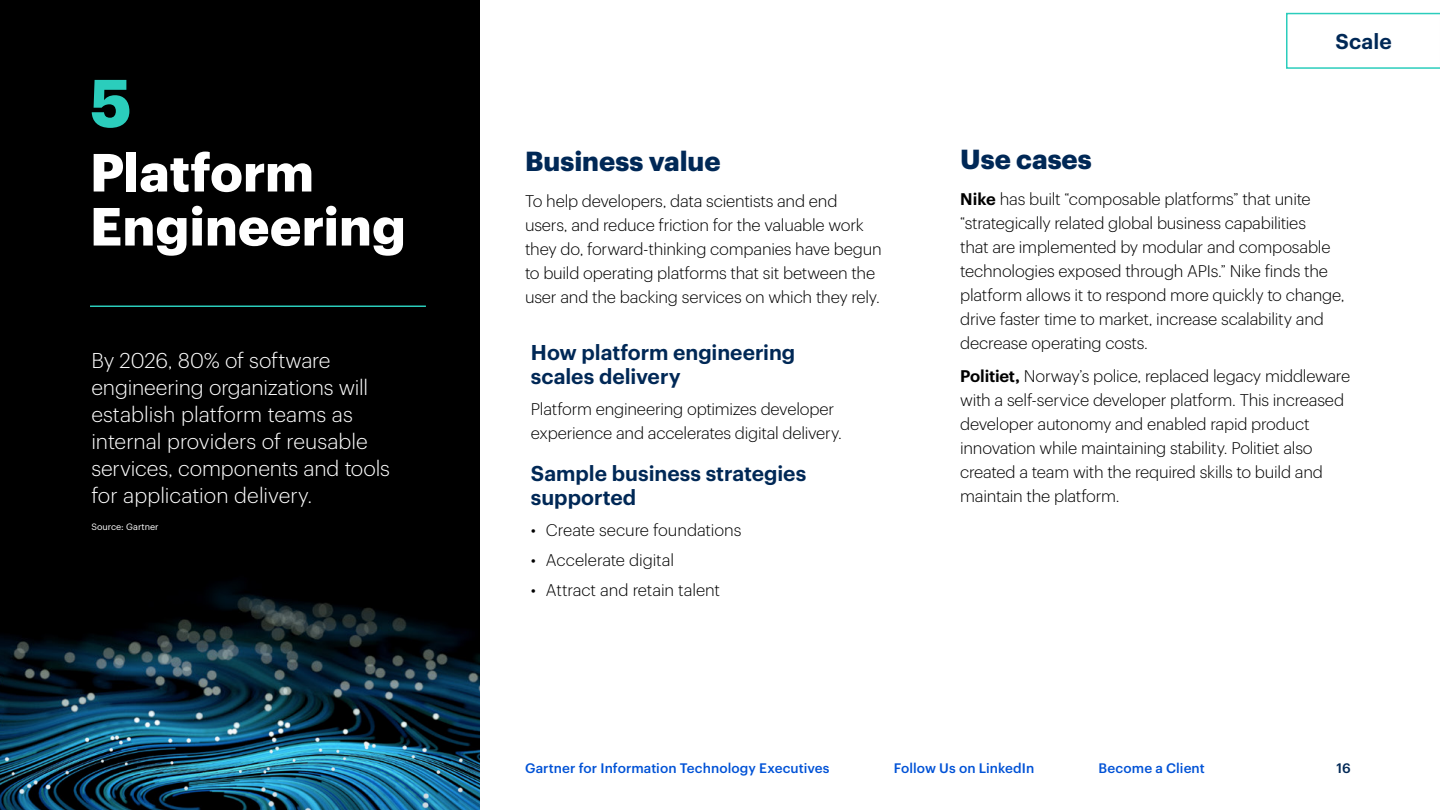
<style>
.page{position:relative;width:1440px;height:810px;background:#fff}
.page>*{position:absolute;margin:0;border:0;box-sizing:border-box;transform-origin:0 0}
.t1{font:700 66px "Graphik";color:#2bcdbc}
.t2{font:700 52.5px/54px "Graphik";letter-spacing:.005em;color:#fff}
.t3{font:700 27px "Graphik";color:#002856}
.t4{font:300 21px/27px "Graphik";letter-spacing:-.005em;color:#fff}
.t5{font:600 21px/24px "Graphik";color:#002856}
.t6{font:300 16.5px/24px "Graphik";letter-spacing:-.015em;color:#000}
.t7{font:500 13.5px "Graphik";letter-spacing:.005em;color:#0052d6}
.t8{font:500 13.5px "Graphik";color:#002856}
.t9{font:9px "Graphik";color:#fff}
.s1{font-weight:600}
</style>
<div class="page">
<div style="left:0;top:0;width:480px;height:810px;background:#000"></div>
<svg style="left:0;top:305px;width:480px;height:505px"></svg>
<hr style="left:90px;top:306px;width:336px;height:1px;background:#2bcdbc">
<svg style="left:1286px;top:13px;width:154px;height:56px"></svg>
<h1 class="t1" style="left:90px;top:52px;width:43px">5</h1>
<h2 class="t2" style="left:90px;top:141px;width:317px">Platform<br>Engineering</h2>
<p class="t4" style="left:91px;top:346px;width:300px">By 2026, 80% of software engineering organizations will establish platform teams as internal providers of reusable services, components and tools for application delivery.</p>
<p class="t9" style="left:91px;top:520px;width:69px">Source: Gartner</p>
<h3 class="t3" style="left:525px;top:141px;width:197px">Business value</h3>
<p class="t6" style="left:525px;top:188px;width:358px">To help developers, data scientists and end users, and reduce friction for the valuable work they do, forward-thinking companies have begun to build operating platforms that sit between the user and the backing services on which they rely.</p>
<p class="t5" style="left:531px;top:339px;width:266px">How platform engineering scales delivery</p>
<p class="t6" style="left:531px;top:396px;width:312px">Platform engineering optimizes developer experience and accelerates digital delivery.</p>
<p class="t5" style="left:531px;top:459px;width:277px">Sample business strategies supported</p>
<p class="t6" style="left:531px;top:516px;width:212px">• Create secure foundations</p>
<p class="t6" style="left:531px;top:546px;width:145px">• Accelerate digital</p>
<p class="t6" style="left:531px;top:576px;width:191px">• Attract and retain talent</p>
<p class="t5" style="left:1335px;top:28px;width:58px">Scale</p>
<h3 class="t3" style="left:960px;top:138px;width:133px">Use cases</h3>
<p class="t6" style="left:960px;top:186px;width:386px"><span class="s1">Nike</span> has built “composable platforms” that unite “strategically related global business capabilities<br>that are implemented by modular and composable technologies exposed through APIs.” Nike finds the platform allows it to respond more quickly to change, drive faster time to market, increase scalability and decrease operating costs.</p>
<p class="t6" style="left:960px;top:363px;width:391px"><span class="s1">Politiet,</span> Norway’s police, replaced legacy middleware with a self-service developer platform. This increased developer autonomy and enabled rapid product innovation while maintaining stability. Politiet also created a team with the required skills to build and maintain the platform.</p>
<p class="t7" style="left:525px;top:758px;width:306px">Gartner for Information Technology Executives</p>
<p class="t7" style="left:894px;top:758px;width:142px">Follow Us on LinkedIn</p>
<p class="t7" style="left:1098px;top:758px;width:108px">Become a Client</p>
<p class="t8" style="left:1336px;top:758px;width:16px">16</p>
</div>
